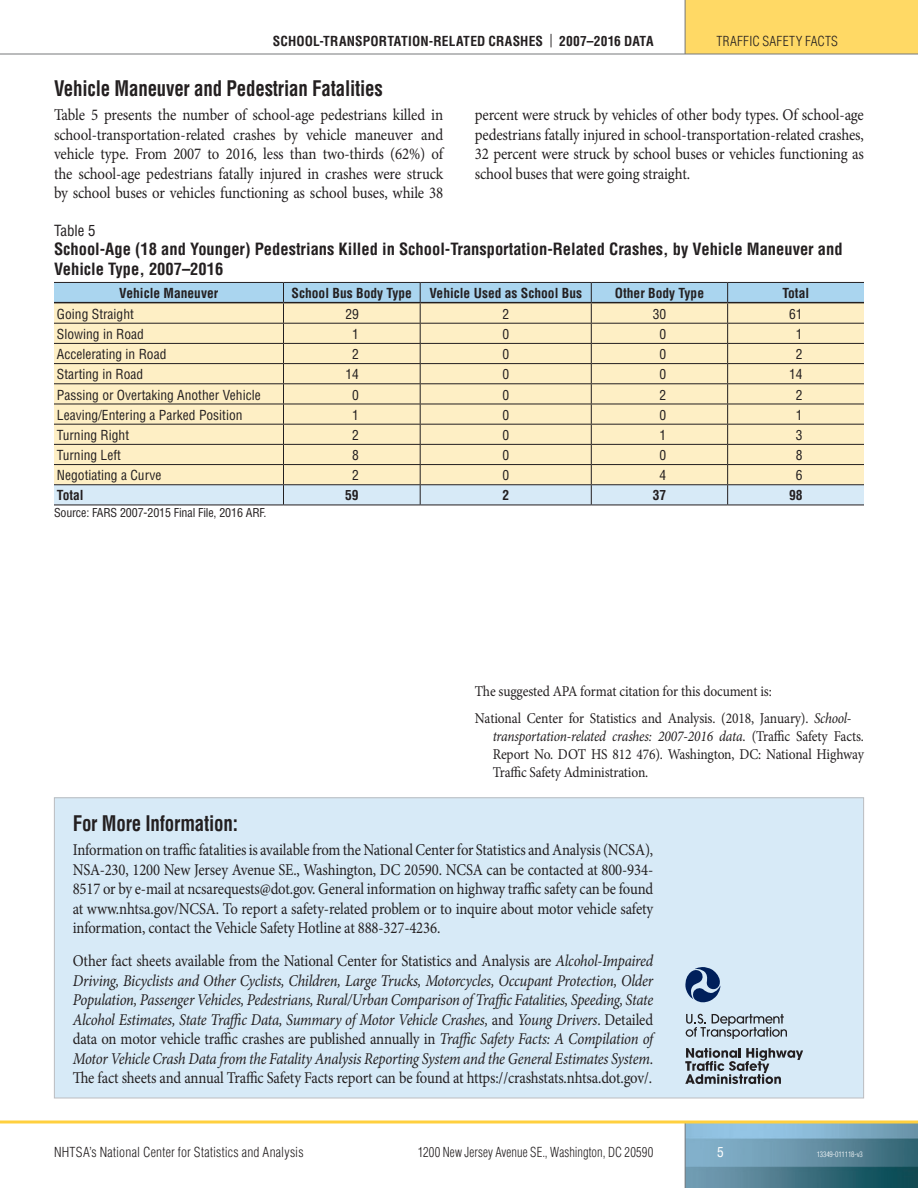
<style>
.page{position:relative;width:918px;height:1188px;background:#fff}
.page>*{position:absolute;margin:0;border:0;box-sizing:border-box;transform-origin:0 0}
.HeadA{font:700 condensed 21px "Helvetica LT Std";letter-spacing:-.01em;color:#231f20;scale:.9 1}
.Body{font:italic 16.5px/19.5px "Minion Pro";letter-spacing:-.02em;color:#231f20;text-align:justify;scale:.89 1}
.Body-2{font:16.5px/19.5px "Minion Pro";letter-spacing:-.01em;color:#231f20;text-align:justify;scale:.9 1}
.Body-3{font:16.5px/19.5px "Minion Pro";letter-spacing:-.01em;color:#231f20;text-align:justify;scale:.89 1}
.Table___Figure_Title{font:700 condensed 16.5px/19.5px "Helvetica LT Std";color:#231f20}
.Citation{font:15px/18px "Minion Pro";letter-spacing:-.01em;color:#231f20;scale:.9 1}
.Table___Figure_Numbe{font:condensed 15px "Helvetica LT Std";color:#231f20}
.Table_text{font:condensed 13.5px "Helvetica LT Std";color:#231f20}
.Table_Head{font:700 condensed 13.5px "Helvetica LT Std";color:#231f20}
.t1{font:300 condensed 13.5px "Helvetica LT Std";letter-spacing:.01em;color:#231f20}
.t2{font:300 condensed 13.5px "Helvetica LT Std";letter-spacing:.01em;color:#231f20;scale:.93 1}
.t3{font:condensed 13.5px "Helvetica LT Std";color:#fff}
.Table__Figure_Footer{font:condensed 12px "Helvetica LT Std";letter-spacing:-.01em;color:#231f20}
.t4{font:300 condensed 7.5px "Helvetica LT Std";letter-spacing:-.015em;color:#fff}
.s1{font-weight:400}
.s2{font-style:italic}
.s3{font-style:normal}
</style>
<div class="page">
<div style="left:685px;top:0;width:233px;height:54px;background:#ffd965"></div>
<img style="left:686px;top:1124px;width:232px;height:64px">
<hr style="left:685px;top:0;width:1px;height:54px;background:#76787b">
<hr style="left:685px;top:1122px;width:1px;height:66px;background:#76787b">
<svg style="left:0;top:1120px;width:918px;height:4px;background:#fbd96d"></svg>
<hr style="left:0;top:54px;width:918px;height:1px;background:#76787b">
<div style="left:54px;top:798px;width:810px;height:300px;background:#d7eaf7"></div>
<svg style="left:685px;top:967px;width:36px;height:36px"></svg>
<svg style="left:686px;top:1014px;width:101px;height:25px"></svg>
<svg style="left:685px;top:1048px;width:118px;height:36px"></svg>
<svg style="left:54px;top:282px;width:810px;height:223px;background:#e8e1c4"></svg>
<hr style="left:54px;top:505px;width:230px;height:1px;background:#231f20">
<hr style="left:284px;top:505px;width:136px;height:1px;background:#231f20">
<hr style="left:420px;top:505px;width:171px;height:1px;background:#231f20">
<hr style="left:591px;top:505px;width:137px;height:1px;background:#231f20">
<hr style="left:728px;top:505px;width:136px;height:1px;background:#231f20">
<hr style="left:54px;top:302px;width:230px;height:1px;background:#231f20">
<hr style="left:284px;top:302px;width:136px;height:1px;background:#231f20">
<hr style="left:420px;top:302px;width:171px;height:1px;background:#231f20">
<hr style="left:591px;top:302px;width:137px;height:1px;background:#231f20">
<hr style="left:728px;top:302px;width:136px;height:1px;background:#231f20">
<p class="Table_Head" style="left:273px;top:32px;width:382px">SCHOOL-TRANSPORTATION-RELATED CRASHES <span class="s1">|</span> 2007–2016 DATA</p>
<p class="t1" style="left:717px;top:32px;width:123px">TRAFFIC SAFETY FACTS</p>
<p class="HeadA" style="left:54px;top:75px;width:367px">Vehicle Maneuver and Pedestrian Fatalities</p>
<p class="Body-2" style="left:54px;top:105px;width:434px">Table 5 presents the number of school-age pedestrians killed in school-transportation-related crashes by vehicle maneuver and vehicle type. From 2007 to 2016, less than two-thirds (62%) of the school-age pedestrians fatally injured in crashes were struck by school buses or vehicles functioning as school buses, while 38</p>
<p class="Body-2" style="left:475px;top:105px;width:434px">percent were struck by vehicles of other body types. Of school-age pedestrians fatally injured in school-transportation-related crashes, 32 percent were struck by school buses or vehicles functioning as school buses that were going straight.</p>
<p class="Table___Figure_Numbe" style="left:54px;top:221px;width:43px">Table 5</p>
<p class="Table___Figure_Title" style="left:54px;top:239px;width:790px">School-Age (18 and Younger) Pedestrians Killed in School-Transportation-Related Crashes, by Vehicle Maneuver and<br>Vehicle Type, 2007–2016</p>
<p class="Table_Head" style="left:119px;top:285px;width:101px">Vehicle Maneuver</p>
<p class="Table_Head" style="left:292px;top:285px;width:122px">School Bus Body Type</p>
<p class="Table_Head" style="left:429px;top:285px;width:154px">Vehicle Used as School Bus</p>
<p class="Table_Head" style="left:615px;top:285px;width:91px">Other Body Type</p>
<p class="Table_Head" style="left:782px;top:285px;width:28px">Total</p>
<p class="Table_text" style="left:57px;top:305px;width:78px">Going Straight</p>
<p class="Table_text" style="left:345px;top:305px;width:15px">29</p>
<p class="Table_text" style="left:502px;top:305px;width:8px">2</p>
<p class="Table_text" style="left:653px;top:305px;width:15px">30</p>
<p class="Table_text" style="left:789px;top:305px;width:15px">61</p>
<p class="Table_text" style="left:57px;top:326px;width:88px">Slowing in Road</p>
<p class="Table_text" style="left:352px;top:326px;width:8px">1</p>
<p class="Table_text" style="left:502px;top:326px;width:8px">0</p>
<p class="Table_text" style="left:660px;top:326px;width:8px">0</p>
<p class="Table_text" style="left:796px;top:326px;width:8px">1</p>
<p class="Table_text" style="left:57px;top:346px;width:111px">Accelerating in Road</p>
<p class="Table_text" style="left:352px;top:346px;width:8px">2</p>
<p class="Table_text" style="left:502px;top:346px;width:8px">0</p>
<p class="Table_text" style="left:660px;top:346px;width:8px">0</p>
<p class="Table_text" style="left:796px;top:346px;width:8px">2</p>
<p class="Table_text" style="left:57px;top:366px;width:88px">Starting in Road</p>
<p class="Table_text" style="left:345px;top:366px;width:15px">14</p>
<p class="Table_text" style="left:502px;top:366px;width:8px">0</p>
<p class="Table_text" style="left:660px;top:366px;width:8px">0</p>
<p class="Table_text" style="left:789px;top:366px;width:15px">14</p>
<p class="Table_text" style="left:57px;top:386px;width:205px">Passing or Overtaking Another Vehicle</p>
<p class="Table_text" style="left:352px;top:386px;width:8px">0</p>
<p class="Table_text" style="left:502px;top:386px;width:8px">0</p>
<p class="Table_text" style="left:660px;top:386px;width:8px">2</p>
<p class="Table_text" style="left:796px;top:386px;width:8px">2</p>
<p class="Table_text" style="left:57px;top:406px;width:187px">Leaving/Entering a Parked Position</p>
<p class="Table_text" style="left:352px;top:406px;width:8px">1</p>
<p class="Table_text" style="left:502px;top:406px;width:8px">0</p>
<p class="Table_text" style="left:660px;top:406px;width:8px">0</p>
<p class="Table_text" style="left:796px;top:406px;width:8px">1</p>
<p class="Table_text" style="left:57px;top:427px;width:74px">Turning Right</p>
<p class="Table_text" style="left:352px;top:427px;width:8px">2</p>
<p class="Table_text" style="left:502px;top:427px;width:8px">0</p>
<p class="Table_text" style="left:660px;top:427px;width:8px">1</p>
<p class="Table_text" style="left:796px;top:427px;width:8px">3</p>
<p class="Table_text" style="left:57px;top:447px;width:65px">Turning Left</p>
<p class="Table_text" style="left:352px;top:447px;width:8px">8</p>
<p class="Table_text" style="left:502px;top:447px;width:8px">0</p>
<p class="Table_text" style="left:660px;top:447px;width:8px">0</p>
<p class="Table_text" style="left:796px;top:447px;width:8px">8</p>
<p class="Table_text" style="left:57px;top:467px;width:106px">Negotiating a Curve</p>
<p class="Table_text" style="left:352px;top:467px;width:8px">2</p>
<p class="Table_text" style="left:502px;top:467px;width:8px">0</p>
<p class="Table_text" style="left:660px;top:467px;width:8px">4</p>
<p class="Table_text" style="left:796px;top:467px;width:8px">6</p>
<p class="Table_Head" style="left:57px;top:487px;width:28px">Total</p>
<p class="Table_Head" style="left:345px;top:487px;width:15px">59</p>
<p class="Table_Head" style="left:502px;top:487px;width:8px">2</p>
<p class="Table_Head" style="left:653px;top:487px;width:15px">37</p>
<p class="Table_Head" style="left:789px;top:487px;width:15px">98</p>
<p class="Table__Figure_Footer" style="left:54px;top:505px;width:214px">Source: FARS 2007-2015 Final File, 2016 ARF.</p>
<p class="Citation" style="left:475px;top:678px;width:420px;line-height:26.8px">The suggested APA format citation for this document is:<br>National Center for Statistics and Analysis. (2018, January). <span class="s2">School-</span></p>
<p class="Citation" style="left:493px;top:727px;width:414px;text-align:justify"><span class="s2">transportation-related crashes: 2007-2016 data</span>. (Traffic Safety Facts.<br>Report No. DOT HS 812 476). Washington, DC: National Highway Traffic Safety Administration.</p>
<p class="HeadA" style="left:73px;top:810px;width:185px">For More Information:</p>
<p class="Body-3" style="left:73px;top:840px;width:654px">Information on traffic fatalities is available from the National Center for Statistics and Analysis (NCSA), NSA-230, 1200 New Jersey Avenue SE., Washington, DC 20590. NCSA can be contacted at 800-934- 8517 or by e-mail at ncsarequests@dot.gov. General information on highway traffic safety can be found at www.nhtsa.gov/NCSA. To report a safety-related problem or to inquire about motor vehicle safety information, contact the Vehicle Safety Hotline at 888-327-4236.</p>
<p class="Body" style="left:73px;top:951px;width:654px"><span class="s3">Other fact sheets available from the National Center for Statistics and Analysis are</span> Alcohol-Impaired Driving, Bicyclists and Other Cyclists, Children, Large Trucks, Motorcycles, Occupant Protection, Older Population, Passenger Vehicles, Pedestrians, Rural/Urban Comparison of Traffic Fatalities, Speeding, State Alcohol Estimates, State Traffic Data, Summary of Motor Vehicle Crashes, <span class="s3">and</span> Young Drivers<span class="s3">. Detailed data on motor vehicle traffic crashes are published annually in</span> Traffic Safety Facts: A Compilation of Motor Vehicle Crash Data from the Fatality Analysis Reporting System and the General Estimates System<span class="s3">.<br>The fact sheets and annual Traffic Safety Facts report can be found at https://crashstats.nhtsa.dot.gov/.</span></p>
<p class="t1" style="left:54px;top:1144px;width:251px">NHTSA’s National Center for Statistics and Analysis</p>
<p class="t2" style="left:418px;top:1144px;width:255px">1200 New Jersey Avenue SE., Washington, DC 20590</p>
<p class="t3" style="left:717px;top:1144px;width:8px">5</p>
<p class="t4" style="left:817px;top:1150px;width:48px">13349-011118-v3</p>
</div>
